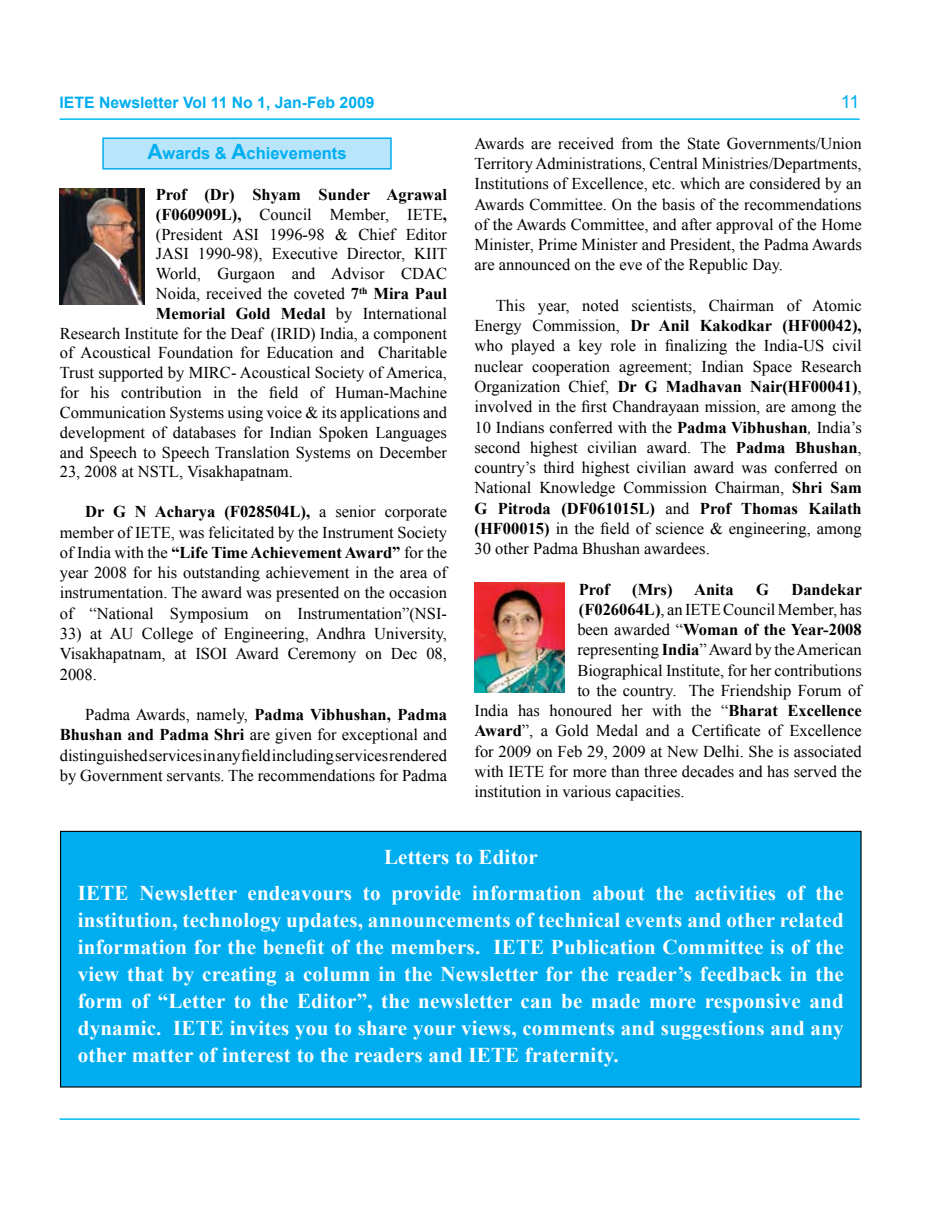
<style>
.page{position:relative;width:932px;height:1217px;background:#fff}
.page>*{position:absolute;margin:0;border:0;box-sizing:border-box;transform-origin:0 0}
.t1{font:700 21px/27px "Times New Roman";letter-spacing:.01em;color:#fff;text-align:center}
.t2{font:18px "Arial";color:#00aeef}
.t3{font:16.5px/20.2px "Times New Roman";color:#000;text-align:justify}
.t4{font:700 16.5px "Times New Roman";color:#000}
.t5{font:700 16.5px "Arial";color:#00aeef}
.t6{font:700 15.75px "Arial";color:#00aeef}
.s1{font-size:21px}
.s2{font-weight:700}
.s3{font-weight:400}
.s4{font-style:italic}
</style>
<div class="page">
<img style="left:474px;top:582px;width:90px;height:110px">
<img style="left:60px;top:188px;width:85px;height:116px">
<div style="left:103px;top:138px;width:288px;height:31px;background:#b9e5fb"></div>
<div style="left:102px;top:137px;width:289px;height:32px;border:2px solid #00aeef"></div>
<div style="left:60px;top:830px;width:801px;height:257px;background:#00aeef;border:1px solid #000"></div>
<hr style="left:60px;top:118px;width:799px;height:2px;background:#00b9f2">
<hr style="left:60px;top:1118px;width:799px;height:1px;background:#00b9f2">
<p class="t6" style="left:60px;top:92px;width:316px">IETE Newsletter Vol 11 No 1, Jan-Feb 2009</p>
<p class="t2" style="left:840px;top:90px;width:20px">11</p>
<p class="t5" style="left:147px;top:142px;width:201px"><span class="s1">A</span>wards &amp; <span class="s1">A</span>chievements</p>
<p class="t4" style="left:156px;top:183px;width:292px">Prof (Dr) Shyam Sunder Agrawal</p>
<p class="t3" style="left:156px;top:204px;width:292px"><span class="s2">(F060909L),</span> Council Member, IETE<span class="s2">,</span></p>
<p class="t3" style="left:156px;top:224px;width:292px">(President ASI 1996-98 &amp; Chief Editor</p>
<p class="t3" style="left:156px;top:243px;width:293px">JASI 1990-98), Executive Director, KIIT</p>
<p class="t3" style="left:156px;top:263px;width:292px">World, Gurgaon and Advisor CDAC</p>
<p class="t3" style="left:156px;top:283px;width:292px">Noida, received the coveted <span class="s2">7</span><sup>th</sup> <span class="s2">Mira Paul</span></p>
<p class="t4" style="left:156px;top:302px;width:292px">Memorial Gold Medal <span class="s3">by International</span></p>
<p class="t3" style="left:60px;top:323px;width:388px">Research Institute for the Deaf (IRID) India, a component</p>
<p class="t3" style="left:60px;top:342px;width:388px">of Acoustical Foundation for Education and Charitable</p>
<p class="t3" style="left:60px;top:362px;width:388px">Trust supported by MIRC- Acoustical Society of America,</p>
<p class="t3" style="left:60px;top:382px;width:388px">for his contribution in the field of Human-Machine</p>
<p class="t3" style="left:60px;top:402px;width:388px">Communication Systems using voice &amp; its applications and</p>
<p class="t3" style="left:60px;top:422px;width:388px">development of databases for Indian Spoken Languages</p>
<p class="t3" style="left:60px;top:441px;width:388px">and Speech to Speech Translation Systems on December</p>
<p class="t3" style="left:60px;top:461px;width:234px">23, 2008 at NSTL, Visakhapatnam.</p>
<p class="t3" style="left:60px;top:501px;width:388px;text-indent:26px"><span class="s2">Dr G N Acharya (F028504L),</span> a senior corporate member of IETE, was felicitated by the Instrument Society of India with the <span class="s2">“Life Time Achievement Award”</span> for the year 2008 for his outstanding achievement in the area of instrumentation. The award was presented on the occasion of “National Symposium on Instrumentation”(NSI-</p>
<p class="t3" style="left:60px;top:623px;width:388px">33) at AU College of Engineering, Andhra University, Visakhapatnam, at ISOI Award Ceremony on Dec 08, 2008.</p>
<p class="t3" style="left:60px;top:704px;width:388px;text-indent:26px">Padma Awards, namely, <span class="s2">Padma Vibhushan, Padma Bhushan and Padma Shri</span> are given for exceptional and distinguished services in any field including services rendered by Government servants. The recommendations for Padma</p>
<p class="t3" style="left:474px;top:133px;width:388px">Awards are received from the State Governments/Union Territory Administrations, Central Ministries/Departments, Institutions of Excellence, etc. which are considered by an Awards Committee. On the basis of the recommendations of the Awards Committee, and after approval of the Home Minister, Prime Minister and President, the Padma Awards are announced on the eve of the Republic Day.</p>
<p class="t3" style="left:474px;top:295px;width:388px;text-indent:21px">This year, noted scientists, Chairman of Atomic Energy Commission, <span class="s2">Dr Anil Kakodkar (HF00042), </span>who played a key role in finalizing the India-US civil nuclear cooperation agreement; Indian Space Research Organization Chief, <span class="s2">Dr G Madhavan Nair(HF00041)</span>, involved in the first Chandrayaan mission, are among the 10 Indians conferred with the <span class="s2">Padma Vibhushan</span><span class="s4">,</span> India’s second highest civilian award. The <span class="s2">Padma Bhushan</span>, country’s third highest civilian award was conferred on National Knowledge Commission Chairman, <span class="s2">Shri Sam G Pitroda (DF061015L)</span> and <span class="s2">Prof Thomas Kailath (HF00015)</span> in the field of science &amp; engineering, among 30 other Padma Bhushan awardees.</p>
<p class="t4" style="left:578px;top:577px;width:32px">Prof</p>
<p class="t4" style="left:632px;top:577px;width:42px">(Mrs)</p>
<p class="t4" style="left:694px;top:577px;width:41px">Anita</p>
<p class="t4" style="left:755px;top:577px;width:14px">G</p>
<p class="t4" style="left:791px;top:577px;width:72px">Dandekar</p>
<p class="t3" style="left:578px;top:598px;width:284px"><span class="s2">(F026064L)</span>, an IETE Council Member, has</p>
<p class="t4" style="left:577px;top:618px;width:286px"><span class="s3">been awarded “</span>Woman of the Year-2008</p>
<p class="t3" style="left:577px;top:639px;width:286px">representing <span class="s2">India</span>” Award by the American</p>
<p class="t3" style="left:577px;top:659px;width:286px">Biographical Institute, for her contributions</p>
<p class="t3" style="left:577px;top:679px;width:286px">to the country. The Friendship Forum of</p>
<p class="t3" style="left:474px;top:700px;width:388px">India has honoured her with the “<span class="s2">Bharat Excellence</span></p>
<p class="t3" style="left:474px;top:720px;width:388px"><span class="s2">Award</span>”, a Gold Medal and a Certificate of Excellence</p>
<p class="t3" style="left:474px;top:740px;width:388px">for 2009 on Feb 29, 2009 at New Delhi. She is associated</p>
<p class="t3" style="left:474px;top:760px;width:388px">with IETE for more than three decades and has served the</p>
<p class="t3" style="left:474px;top:781px;width:211px">institution in various capacities.</p>
<p class="t1" style="left:78px;top:838px;width:767px;line-height:35.5px">Letters to Editor<br>IETE Newsletter endeavours to provide information about the activities of the</p>
<p class="t1" style="left:78px;top:905px;width:767px;text-align:justify">institution, technology updates, announcements of technical events and other related information for the benefit of the members. IETE Publication Committee is of the view that by creating a column in the Newsletter for the reader’s feedback in the form of “Letter to the Editor”, the newsletter can be made more responsive and dynamic. IETE invites you to share your views, comments and suggestions and any other matter of interest to the readers and IETE fraternity.</p>
</div>
